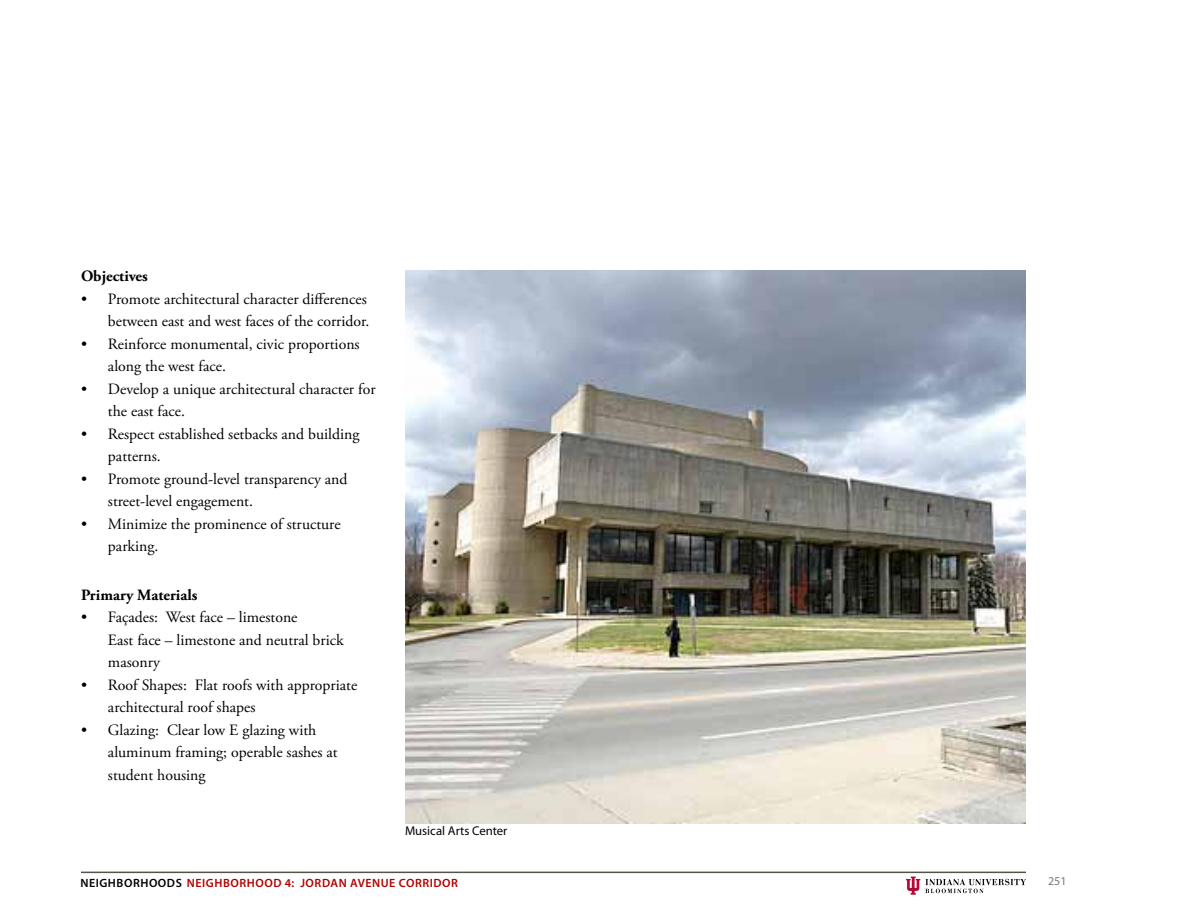
<style>
.page{position:relative;width:1188px;height:918px;background:#fff}
.page>*{position:absolute;margin:0;border:0;box-sizing:border-box;transform-origin:0 0}
.t1{font:15.75px/22.5px "Adobe Garamond Pro";color:#000}
.t2{font:700 15.75px "Adobe Garamond Pro";color:#000}
.t3{font:12.75px "Myriad Pro";color:#000}
.t4{font:600 12px "Myriad Pro";letter-spacing:.045em;color:#b20000}
.t5{font:600 12px "Myriad Pro";color:#000}
.t6{font:12px "Myriad Pro";color:#77787b}
</style>
<div class="page">
<hr style="left:81px;top:872px;width:945px;height:1px;background:#54534a">
<svg style="left:906px;top:877px;width:120px;height:18px"></svg>
<img style="left:405px;top:270px;width:621px;height:554px">
<p class="t2" style="left:81px;top:267px;width:68px">Objectives</p>
<p class="t1" style="left:81px;top:288px;width:290px;text-align:right">• Promote architectural character differences between east and west faces of the corridor.</p>
<p class="t1" style="left:108px;top:333px;width:253px;text-indent:-27px">• Reinforce monumental, civic proportions along the west face.</p>
<p class="t1" style="left:108px;top:378px;width:269px;text-indent:-27px">• Develop a unique architectural character for the east face.</p>
<p class="t1" style="left:108px;top:423px;width:253px;text-indent:-27px">• Respect established setbacks and building patterns.</p>
<p class="t1" style="left:108px;top:468px;width:241px;text-indent:-27px">• Promote ground-level transparency and street-level engagement.</p>
<p class="t1" style="left:108px;top:513px;width:234px;text-indent:-27px">• Minimize the prominence of structure parking.</p>
<p class="t2" style="left:81px;top:586px;width:118px">Primary Materials</p>
<p class="t1" style="left:108px;top:606px;width:237px;text-indent:-27px">• Façades: West face – limestone<br>East face – limestone and neutral brick masonry</p>
<p class="t1" style="left:108px;top:674px;width:251px;text-indent:-27px">• Roof Shapes: Flat roofs with appropriate architectural roof shapes</p>
<p class="t1" style="left:108px;top:719px;width:231px;text-indent:-27px">• Glazing: Clear low E glazing with aluminum framing; operable sashes at student housing</p>
<p class="t3" style="left:405px;top:823px;width:104px">Musical Arts Center</p>
<p class="t5" style="left:80px;top:875px;width:9px">NEIGHBORHOODS</p>
<p class="t4" style="left:187px;top:875px;width:273px">NEIGHBORHOOD 4: JORDAN AVENUE CORRIDOR</p>
<p class="t6" style="left:1048px;top:875px;width:20px">251</p>
</div>
